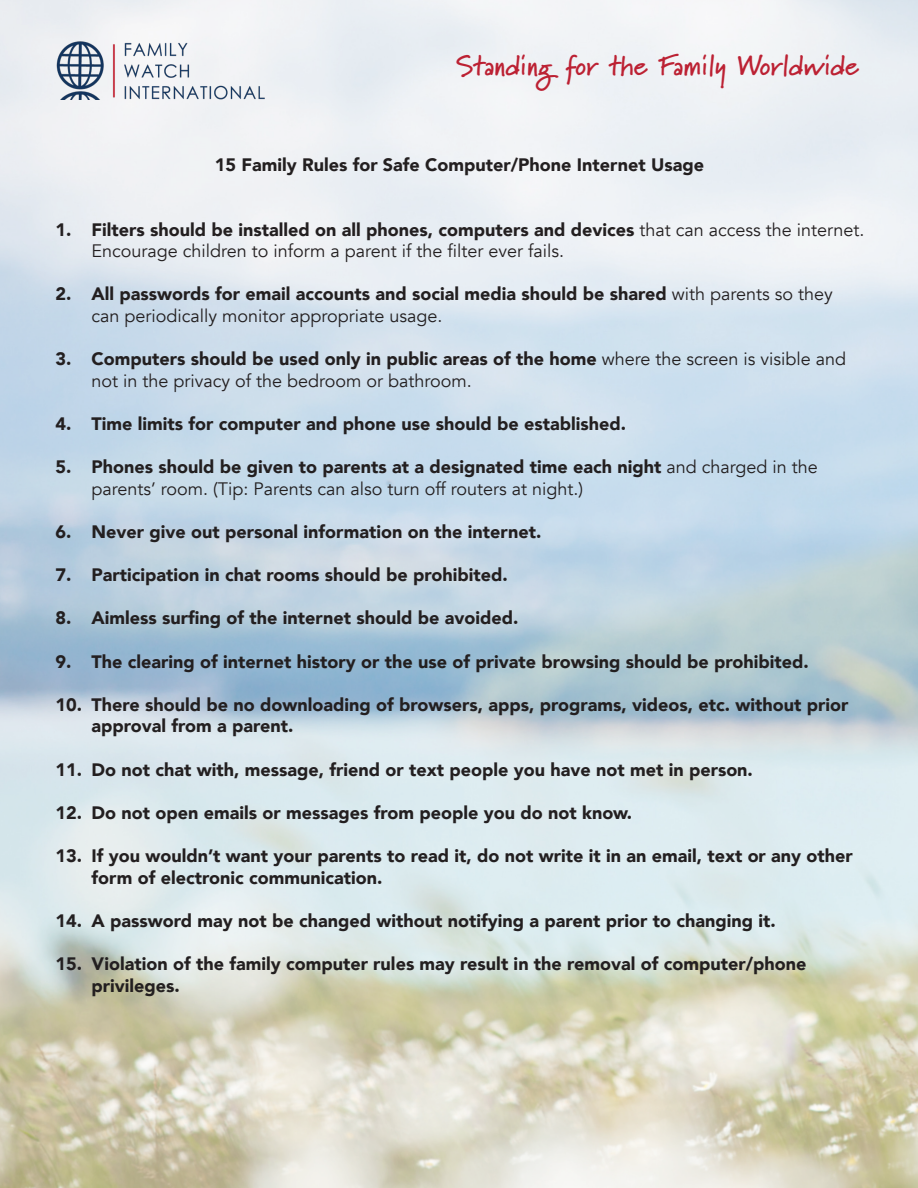
<style>
.page{position:relative;width:918px;height:1188px;background:#fff}
.page>*{position:absolute;margin:0;border:0;box-sizing:border-box;transform-origin:0 0}
.t1{font:700 28.5px "Marydale";color:#bc2133}
.t2{font:900 18px/21.6px "Avenir";color:#231f20}
.t3{font:18px/21.6px "Avenir";color:#231f20}
.s1{font-weight:900}
.s2{font-weight:400}
</style>
<div class="page">
<img style="left:0;top:0;width:918px;height:1188px">
<img style="left:54px;top:39px;width:211px;height:60px">
<h1 class="t1" style="left:456px;top:49px;width:405px">Standing for the Family Worldwide</h1>
<p class="t2" style="left:215px;top:153px;width:491px">15 Family Rules for Safe Computer/Phone Internet Usage</p>
<p class="t3" style="left:92px;top:219px;width:774px;text-indent:-36px"><span class="s1">1. Filters should be installed on all phones, computers and devices</span> that can access the internet.<br>Encourage children to inform a parent if the filter ever fails.</p>
<p class="t2" style="left:92px;top:283px;width:743px;text-indent:-36px">2. All passwords for email accounts and social media should be shared <span class="s2">with parents so they can periodically monitor appropriate usage.</span></p>
<p class="t3" style="left:92px;top:349px;width:756px;text-indent:-36px"><span class="s1">3. Computers should be used only in public areas of the home</span> where the screen is visible and not in the privacy of the bedroom or bathroom.</p>
<p class="t2" style="left:56px;top:412px;width:572px">4. Time limits for computer and phone use should be established.</p>
<p class="t3" style="left:92px;top:457px;width:728px;text-indent:-36px"><span class="s1">5. Phones should be given to parents at a designated time each night</span> and charged in the parents’ room. (Tip: Parents can also turn off routers at night.)</p>
<p class="t2" style="left:56px;top:520px;width:487px">6. Never give out personal information on the internet.</p>
<p class="t2" style="left:56px;top:564px;width:454px">7. Participation in chat rooms should be prohibited.</p>
<p class="t2" style="left:56px;top:607px;width:464px">8. Aimless surfing of the internet should be avoided.</p>
<p class="t2" style="left:56px;top:650px;width:755px">9. The clearing of internet history or the use of private browsing should be prohibited.</p>
<p class="t2" style="left:92px;top:693px;width:758px;text-indent:-36px">10. There should be no downloading of browsers, apps, programs, videos, etc. without prior approval from a parent.</p>
<p class="t2" style="left:56px;top:758px;width:699px">11. Do not chat with, message, friend or text people you have not met in person.</p>
<p class="t2" style="left:56px;top:801px;width:578px">12. Do not open emails or messages from people you do not know.</p>
<p class="t2" style="left:92px;top:844px;width:763px;text-indent:-36px">13. If you wouldn’t want your parents to read it, do not write it in an email, text or any other form of electronic communication.</p>
<p class="t2" style="left:56px;top:909px;width:722px">14. A password may not be changed without notifying a parent prior to changing it.</p>
<p class="t2" style="left:92px;top:952px;width:716px;text-indent:-36px">15. Violation of the family computer rules may result in the removal of computer/phone privileges.</p>
</div>
